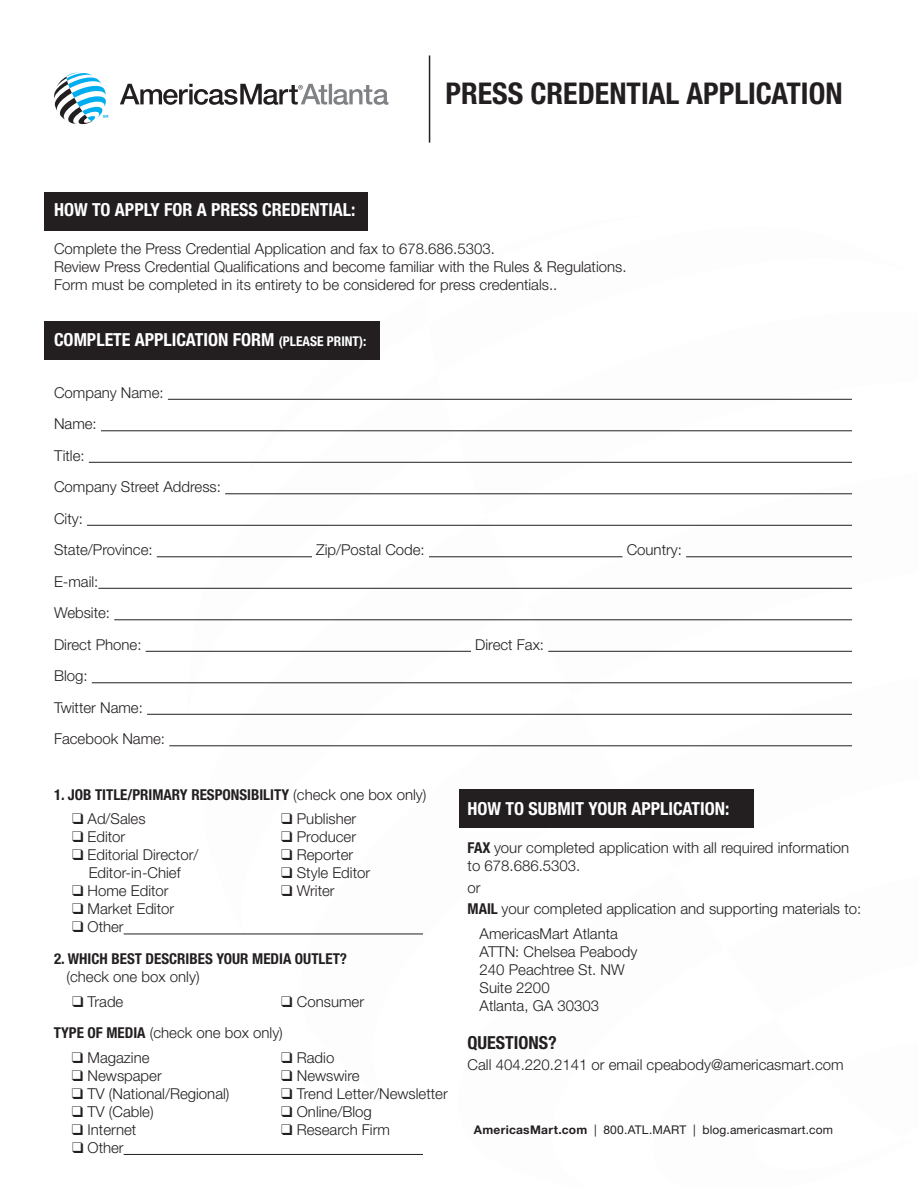
<style>
.page{position:relative;width:918px;height:1188px;background:#fff}
.page>*{position:absolute;margin:0;border:0;box-sizing:border-box;transform-origin:0 0}
.t1{font:700 condensed 30px "Helvetica Neue LT Std";color:#231f20}
.t2{font:700 condensed 18px "Helvetica Neue LT Std";color:#fff}
.t3{font:700 condensed 18px "Helvetica Neue LT Std";color:#231f20}
.t4{font:300 15px/31.5px "Helvetica Neue LT Std";color:#231f20}
.t5{font:700 condensed 15px "Helvetica Neue LT Std";color:#231f20}
.t6{font:12px "Helvetica Neue LT Std";letter-spacing:.015em;color:#231f20}
.s1{font-size:13.5px}
.s2{font-weight:300;font-stretch:normal}
.s3{font-weight:700;font-stretch:condensed}
.s4{font-weight:700}
</style>
<div class="page">
<svg style="left:54px;top:72px;width:54px;height:52px"></svg>
<svg style="left:120px;top:84px;width:269px;height:21px"></svg>
<hr style="left:429px;top:56px;width:1px;height:87px;background:#231f20">
<div style="left:45px;top:192px;width:323px;height:38px;background:#231f20"></div>
<svg style="left:622px;top:713px;width:230px;height:115px"></svg>
<svg style="left:526px;top:524px;width:326px;height:160px"></svg>
<svg style="left:696px;top:398px;width:156px;height:97px"></svg>
<svg style="left:188px;top:524px;width:338px;height:410px"></svg>
<svg style="left:188px;top:398px;width:269px;height:332px"></svg>
<svg style="left:231px;top:230px;width:465px;height:274px"></svg>
<div style="left:459px;top:789px;width:294px;height:39px;background:#231f20"></div>
<div style="left:45px;top:322px;width:335px;height:38px;background:#231f20"></div>
<hr style="left:168px;top:399px;width:684px;height:1px;background:#231f20">
<hr style="left:101px;top:430px;width:751px;height:1px;background:#231f20">
<hr style="left:89px;top:462px;width:763px;height:1px;background:#231f20">
<hr style="left:225px;top:493px;width:627px;height:1px;background:#231f20">
<hr style="left:87px;top:525px;width:765px;height:1px;background:#231f20">
<hr style="left:157px;top:556px;width:155px;height:1px;background:#231f20">
<hr style="left:429px;top:556px;width:194px;height:1px;background:#231f20">
<hr style="left:686px;top:556px;width:166px;height:1px;background:#231f20">
<hr style="left:98px;top:588px;width:754px;height:1px;background:#231f20">
<hr style="left:114px;top:619px;width:738px;height:1px;background:#231f20">
<hr style="left:146px;top:651px;width:325px;height:1px;background:#231f20">
<hr style="left:548px;top:651px;width:304px;height:1px;background:#231f20">
<hr style="left:92px;top:682px;width:760px;height:1px;background:#231f20">
<hr style="left:147px;top:714px;width:705px;height:1px;background:#231f20">
<hr style="left:169px;top:745px;width:683px;height:1px;background:#231f20">
<hr style="left:124px;top:934px;width:299px;height:1px;background:#231f20">
<hr style="left:124px;top:1154px;width:299px;height:1px;background:#231f20">
<h1 class="t1" style="left:446px;top:75px;width:399px">PRESS CREDENTIAL APPLICATION</h1>
<p class="t2" style="left:54px;top:198px;width:303px">HOW TO APPLY FOR A PRESS CREDENTIAL:</p>
<p class="t4" style="left:54px;top:239px;width:574px;line-height:18px">Complete the Press Credential Application and fax to 678.686.5303.<br>Review Press Credential Qualifications and become familiar with the Rules &amp; Regulations.<br>Form must be completed in its entirety to be considered for press credentials..</p>
<p class="t2" style="left:54px;top:329px;width:314px">COMPLETE APPLICATION FORM <span class="s1">(PLEASE PRINT):</span></p>
<p class="t4" style="left:54px;top:376px;width:168px">Company Name:<br>Name:<br>Title:<br>Company Street Address:<br>City:<br>State/Province:</p>
<p class="t4" style="left:316px;top:534px;width:110px">Zip/Postal Code:</p>
<p class="t4" style="left:627px;top:534px;width:57px">Country:</p>
<p class="t4" style="left:54px;top:565px;width:89px">E-mail:<br>Website:<br>Direct Phone:</p>
<p class="t4" style="left:54px;top:660px;width:113px">Blog:<br>Twitter Name:<br>Facebook Name:</p>
<p class="t5" style="left:54px;top:785px;width:374px">1. JOB TITLE/PRIMARY RESPONSIBILITY <span class="s2">(check one box only)</span></p>
<p class="t4" style="left:72px;top:803px;width:75px">❑ Ad/Sales</p>
<p class="t4" style="left:72px;top:821px;width:55px">❑ Editor</p>
<p class="t4" style="left:72px;top:846px;width:128px;line-height:18px;text-align:center">❑ Editorial Director/<br>Editor-in-Chief</p>
<p class="t4" style="left:72px;top:875px;width:98px">❑ Home Editor</p>
<p class="t4" style="left:72px;top:893px;width:104px">❑ Market Editor</p>
<p class="t4" style="left:281px;top:803px;width:76px">❑ Publisher</p>
<p class="t4" style="left:281px;top:821px;width:76px">❑ Producer</p>
<p class="t4" style="left:281px;top:839px;width:73px">❑ Reporter</p>
<p class="t4" style="left:281px;top:857px;width:90px">❑ Style Editor</p>
<p class="t4" style="left:281px;top:875px;width:55px">❑ Writer</p>
<p class="t4" style="left:72px;top:911px;width:53px">❑ Other</p>
<p class="t5" style="left:54px;top:950px;width:295px">2. WHICH BEST DESCRIBES YOUR MEDIA OUTLET?</p>
<p class="t4" style="left:67px;top:961px;width:135px">(check one box only)</p>
<p class="t4" style="left:72px;top:985px;width:53px">❑ Trade</p>
<p class="t4" style="left:54px;top:985px;width:312px;text-indent:227px">❑ Consumer<br><span class="s3">TYPE OF MEDIA</span> (check one box only)</p>
<p class="t4" style="left:72px;top:1042px;width:79px">❑ Magazine</p>
<p class="t4" style="left:72px;top:1060px;width:91px">❑ Newspaper</p>
<p class="t4" style="left:72px;top:1078px;width:159px">❑ TV (National/Regional)</p>
<p class="t4" style="left:72px;top:1096px;width:83px">❑ TV (Cable)</p>
<p class="t4" style="left:72px;top:1114px;width:66px">❑ Internet</p>
<p class="t4" style="left:281px;top:1042px;width:55px">❑ Radio</p>
<p class="t4" style="left:281px;top:1060px;width:80px">❑ Newswire</p>
<p class="t4" style="left:281px;top:1078px;width:168px">❑ Trend Letter/Newsletter</p>
<p class="t4" style="left:281px;top:1096px;width:92px">❑ Online/Blog</p>
<p class="t4" style="left:281px;top:1114px;width:110px">❑ Research Firm</p>
<p class="t4" style="left:72px;top:1132px;width:53px">❑ Other</p>
<p class="t4" style="left:475px;top:628px;width:70px">Direct Fax:</p>
<p class="t2" style="left:468px;top:798px;width:263px">HOW TO SUBMIT YOUR APPLICATION:</p>
<p class="t4" style="left:468px;top:839px;width:383px;line-height:18px"><span class="s3">FAX</span> your completed application with all required information to 678.686.5303.</p>
<p class="t4" style="left:468px;top:876px;width:395px;line-height:21.3px">or<br><span class="s3">MAIL</span> your completed application and supporting materials to:</p>
<p class="t4" style="left:480px;top:924px;width:159px;line-height:18px">AmericasMart Atlanta<br>ATTN: Chelsea Peabody<br>240 Peachtree St. NW<br>Suite 2200<br>Atlanta, GA 30303</p>
<p class="t3" style="left:468px;top:1031px;width:91px">QUESTIONS?</p>
<p class="t4" style="left:468px;top:1049px;width:378px">Call 404.220.2141 or email cpeabody@americasmart.com</p>
<p class="t6" style="left:474px;top:1123px;width:361px"><span class="s4">AmericasMart.com</span> | 800.ATL.MART | blog.americasmart.com</p>
</div>
